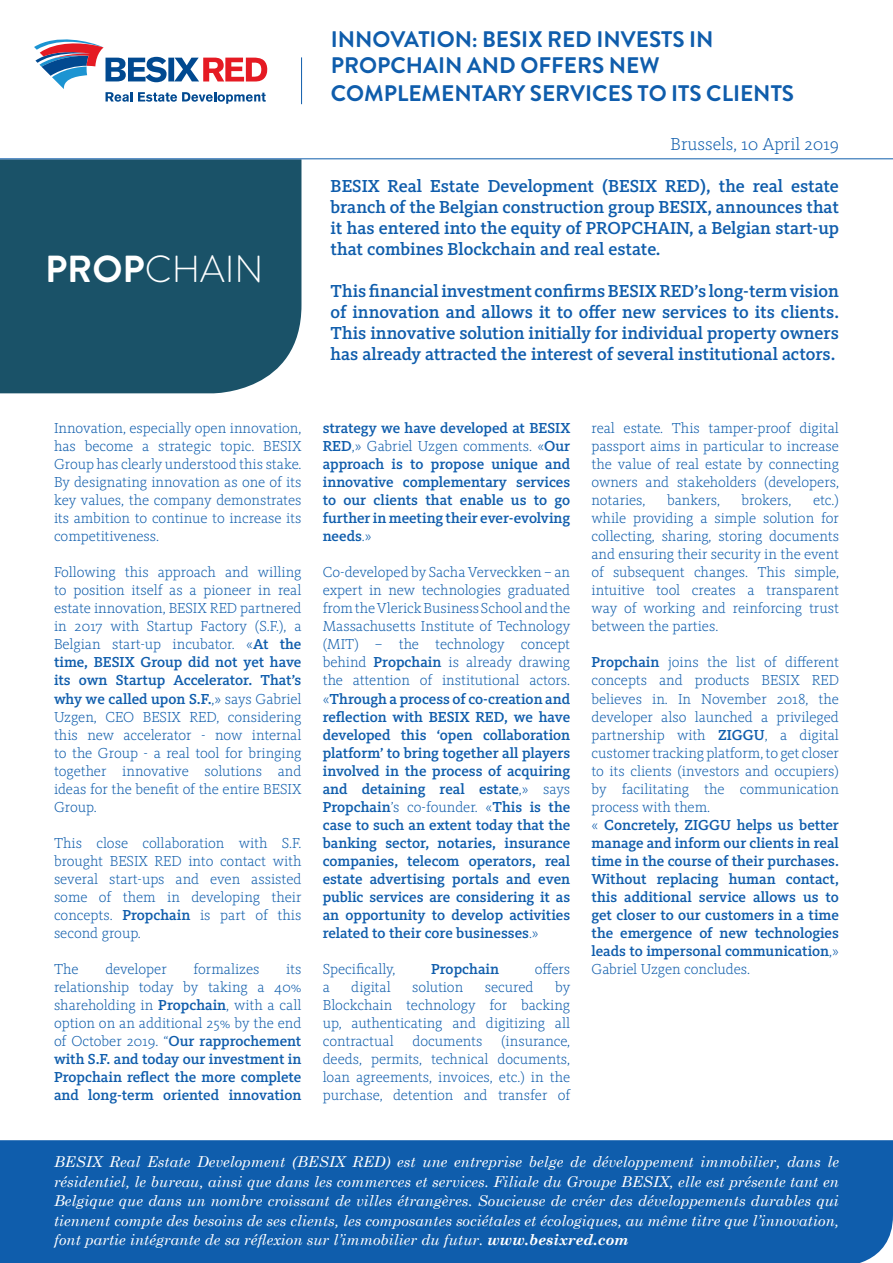
<style>
.page{position:relative;width:893px;height:1263px;background:#fff}
.page>*{position:absolute;margin:0;border:0;box-sizing:border-box;transform-origin:0 0}
.t1{font:300 37.65px "Brandon Grotesque";color:#fff}
.t2{font:700 22.5px/26.8px "Brandon Grotesque";color:#0f5dac}
.t3{font:500 18px/21px "Kievit Slab OT";color:#0f5dac;text-align:justify}
.t4{font:300 18px "Kievit Slab OT";color:#0f5dac}
.t5{font:300 15px/18px "Kievit Slab OT";color:#0f5dac;text-align:justify}
.t6{font:500 15px/18px "Kievit Slab OT";color:#0f5dac;text-align:justify}
.t7{font:italic 15px/19.5px "Century Schoolbook";color:#fff;text-align:justify}
.s1{font-weight:700}
.s2{font-weight:500}
.s3{font-weight:300}
</style>
<div class="page">
<div style="left:0;top:160px;width:301px;height:233px;background:#1a5268"></div>
<svg style="left:34px;top:39px;width:233px;height:65px"></svg>
<hr style="left:0;top:159px;width:893px;height:1px;background:#0f5dac">
<hr style="left:301px;top:57px;width:1px;height:47px;background:#0f5dac">
<div style="left:0;top:1140px;width:893px;height:123px;background:#0f5dac"></div>
<h1 class="t1" style="left:45px;top:244px;width:220px"><span class="s1">PROP</span>CHAIN</h1>
<h2 class="t2" style="left:331px;top:26px;width:465px">INNOVATION: BESIX RED INVESTS IN<br>PROPCHAIN AND OFFERS NEW<br>COMPLEMENTARY SERVICES TO ITS CLIENTS</h2>
<p class="t4" style="left:671px;top:134px;width:170px">Brussels, 10 April 2019</p>
<p class="t3" style="left:331px;top:175px;width:510px">BESIX Real Estate Development (BESIX RED), the real estate branch of the Belgian construction group BESIX, announces that it has entered into the equity of PROPCHAIN, a Belgian start-up that combines Blockchain and real estate.</p>
<p class="t3" style="left:331px;top:280px;width:510px">This financial investment confirms BESIX RED’s long-term vision of innovation and allows it to offer new services to its clients.<br>This innovative solution initially for individual property owners has already attracted the interest of several institutional actors.</p>
<p class="t5" style="left:54px;top:420px;width:249px">Innovation, especially open innovation, has become a strategic topic. BESIX Group has clearly understood this stake.<br>By designating innovation as one of its key values, the company demonstrates its ambition to continue to increase its competitiveness.</p>
<p class="t5" style="left:54px;top:564px;width:249px">Following this approach and willing to position itself as a pioneer in real estate innovation, BESIX RED partnered in 2017 with Startup Factory (S.F.), a Belgian start-up incubator. «<span class="s2">At the time, BESIX Group did not yet have its own Startup Accelerator. That’s why we called upon S.F.</span>,» says Gabriel Uzgen, CEO BESIX RED, considering this new accelerator - now internal to the Group - a real tool for bringing together innovative solutions and ideas for the benefit of the entire BESIX Group.</p>
<p class="t5" style="left:54px;top:834px;width:249px">This close collaboration with S.F. brought BESIX RED into contact with several start-ups and even assisted some of them in developing their concepts. <span class="s2">Propchain</span> is part of this second group.</p>
<p class="t5" style="left:54px;top:960px;width:26px">The</p>
<p class="t5" style="left:105px;top:960px;width:63px">developer</p>
<p class="t5" style="left:194px;top:960px;width:67px">formalizes</p>
<p class="t6" style="left:54px;top:959px;width:249px;text-indent:232px"><span class="s3">its relationship today by taking a 40% shareholding in</span> Propchain<span class="s3">, with a call option on an additional 25% by the end of October 2019. “</span>Our rapprochement with S.F. and today our investment in Propchain reflect the more complete and long-term oriented innovation</p>
<p class="t6" style="left:323px;top:419px;width:249px">strategy we have developed at BESIX RED<span class="s3">,» Gabriel Uzgen comments. «</span>Our approach is to propose unique and innovative complementary services to our clients that enable us to go further in meeting their ever-evolving needs<span class="s3">.»</span></p>
<p class="t6" style="left:323px;top:563px;width:249px"><span class="s3">Co-developed by Sacha Verveckken – an expert in new technologies graduated from the Vlerick Business School and the Massachusetts Institute of Technology (MIT) – the technology concept behind</span> Propchain <span class="s3">is already drawing the attention of institutional actors. «</span>Through a process of co-creation and reflection with BESIX RED, we have developed this ‘open collaboration platform’ to bring together all players involved in the process of acquiring and detaining real estate<span class="s3">,» says </span>Propchain<span class="s3">’s co-founder. «</span>This is the case to such an extent today that the banking sector, notaries, insurance companies, telecom operators, real estate advertising portals and even public services are considering it as an opportunity to develop activities related to their core businesses<span class="s3">.»</span></p>
<p class="t5" style="left:323px;top:960px;width:74px">Specifically,</p>
<p class="t6" style="left:431px;top:959px;width:70px">Propchain</p>
<p class="t5" style="left:535px;top:960px;width:37px">offers</p>
<p class="t5" style="left:323px;top:978px;width:9px">a</p>
<p class="t5" style="left:351px;top:978px;width:41px">digital</p>
<p class="t5" style="left:412px;top:978px;width:53px">solution</p>
<p class="t5" style="left:485px;top:978px;width:50px">secured</p>
<p class="t5" style="left:323px;top:978px;width:249px;text-indent:232px">by Blockchain technology for backing up, authenticating and digitizing all contractual</p>
<p class="t5" style="left:413px;top:1032px;width:71px">documents</p>
<p class="t5" style="left:323px;top:1032px;width:249px;text-indent:178px">(insurance, deeds, permits, technical documents, loan agreements, invoices, etc.) in the purchase, detention and transfer of</p>
<p class="t5" style="left:591px;top:420px;width:249px">real estate. This tamper-proof digital passport aims in particular to increase the value of real estate by connecting owners and stakeholders (developers, notaries,</p>
<p class="t5" style="left:667px;top:492px;width:54px">bankers,</p>
<p class="t5" style="left:742px;top:492px;width:51px">brokers,</p>
<p class="t5" style="left:591px;top:492px;width:249px;text-indent:222px">etc.) while providing a simple solution for collecting, sharing, storing documents and ensuring their security in the event of subsequent changes. This simple, intuitive tool creates a transparent way of working and reinforcing trust between the parties.</p>
<p class="t5" style="left:591px;top:654px;width:249px;text-align:left"><span class="s2">Propchain</span> joins the list of different concepts and products BESIX RED believes in. In November 2018, the developer also launched a privileged partnership with <span class="s2">ZIGGU</span>, a digital customer tracking platform, to get closer to its clients (investors and occupiers) by facilitating the communication process with them.<br>« <span class="s2">Concretely, ZIGGU helps us better manage and inform our clients in real time in the course of their purchases.<br>Without replacing human contact, this additional service allows us to get closer to our customers in a time the emergence of new technologies leads to impersonal communication</span>,» Gabriel Uzgen concludes.</p>
<p class="t7" style="left:54px;top:1152px;width:786px">BESIX Real Estate Development (BESIX RED) est une entreprise belge de développement immobilier, dans le résidentiel, le bureau, ainsi que dans les commerces et services. Filiale du Groupe BESIX, elle est présente tant en Belgique que dans un nombre croissant de villes étrangères. Soucieuse de créer des développements durables qui tiennent compte des besoins de ses clients, les composantes sociétales et écologiques, au même titre que l’innovation, font partie intégrante de sa réflexion sur l’immobilier du futur. <span class="s1">www.besixred.com</span></p>
</div>
